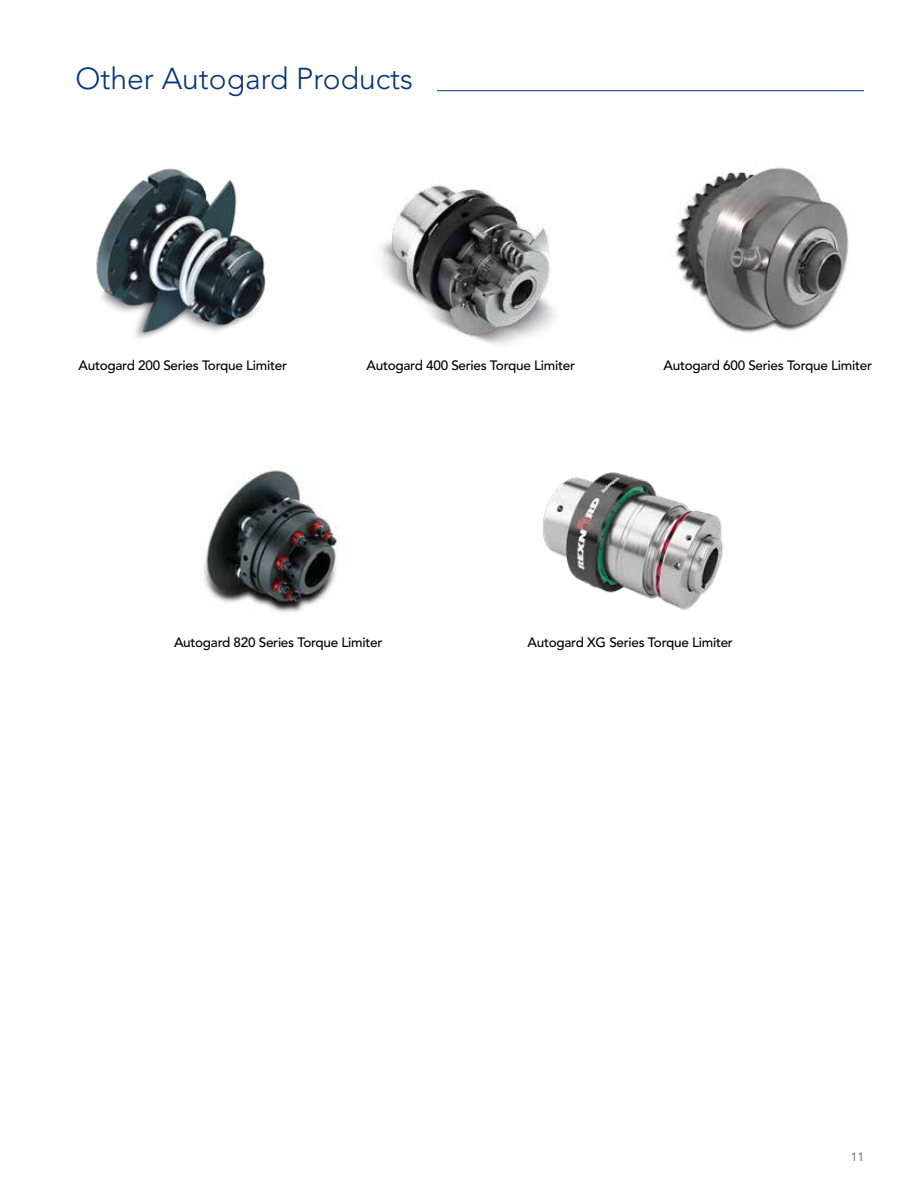
<style>
.page{position:relative;width:918px;height:1188px;background:#fff}
.page>*{position:absolute;margin:0;border:0;box-sizing:border-box;transform-origin:0 0}
.t1{font:300 30px "Avenir LT Std";color:#06357a}
.t2{font:500 13.5px "Avenir LT Std";letter-spacing:-.02em;color:#000}
.t3{font:12px "Avenir LT Std";color:#6d6e71}
</style>
<div class="page">
<img style="left:96px;top:168px;width:170px;height:171px">
<img style="left:381px;top:185px;width:175px;height:159px">
<img style="left:204px;top:465px;width:135px;height:147px">
<hr style="left:437px;top:90px;width:427px;height:1px;background:#06357a">
<img style="left:675px;top:167px;width:174px;height:166px">
<img style="left:542px;top:472px;width:182px;height:138px">
<h1 class="t1" style="left:76px;top:61px;width:339px">Other Autogard Products</h1>
<p class="t2" style="left:79px;top:357px;width:210px">Autogard 200 Series Torque Limiter</p>
<p class="t2" style="left:367px;top:357px;width:210px">Autogard 400 Series Torque Limiter</p>
<p class="t2" style="left:664px;top:357px;width:210px">Autogard 600 Series Torque Limiter</p>
<p class="t2" style="left:174px;top:635px;width:210px">Autogard 820 Series Torque Limiter</p>
<p class="t2" style="left:528px;top:635px;width:207px">Autogard XG Series Torque Limiter</p>
<p class="t3" style="left:851px;top:1150px;width:15px">11</p>
</div>
